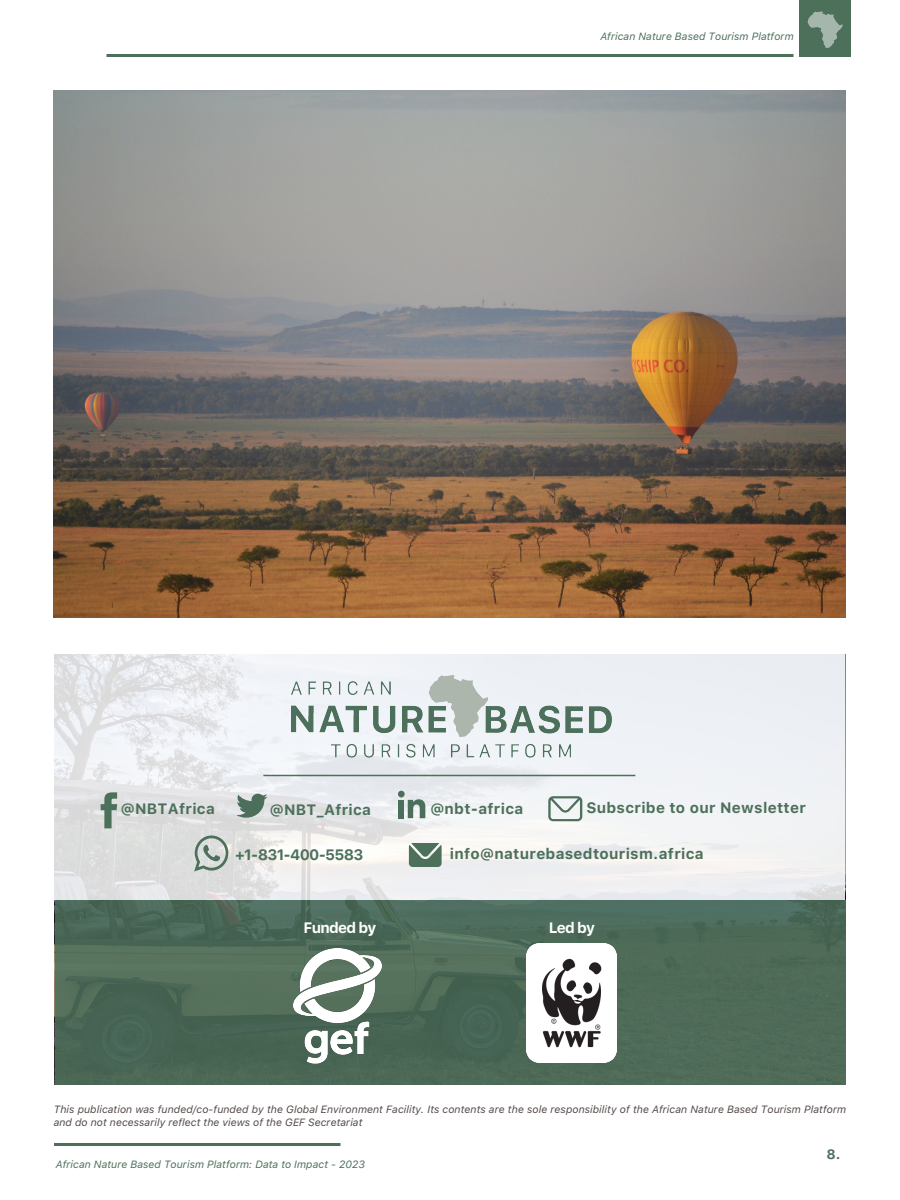
<style>
.page{position:relative;width:900px;height:1200px;background:#fff}
.page>*{position:absolute;margin:0;border:0;box-sizing:border-box;transform-origin:0 0}
.t1{font:700 15px "Galvji";letter-spacing:.02em;color:#4d705b}
.t2{font:700 15px "Galvji";letter-spacing:-.05em;color:#4d705b}
.t3{font:700 15px "Galvji";letter-spacing:-.05em;color:#fff}
.t4{font:700 13.5px "Galvji";color:#4d705b}
.t5{font:italic 10.5px/13.5px "Galvji";color:#524a47}
.t6{font:italic 10.5px "Galvji";color:#4d705b}
</style>
<div class="page">
<div style="left:800px;top:0;width:51px;height:57px;background:#4d705b"></div>
<svg style="left:808px;top:11px;width:35px;height:37px"></svg>
<hr style="left:107px;top:54px;width:687px;height:3px;background:#4d705b">
<hr style="left:54px;top:1143px;width:287px;height:3px;background:#4d705b">
<img style="left:54px;top:90px;width:792px;height:528px">
<svg style="left:54px;top:654px;width:791px;height:246px;fill:#edeff2"></svg>
<img style="left:262px;top:654px;width:376px;height:116px">
<hr style="left:263px;top:775px;width:372px;height:1px;background:#4d705b">
<svg style="left:409px;top:843px;width:33px;height:24px"></svg>
<svg style="left:101px;top:792px;width:16px;height:36px"></svg>
<svg style="left:236px;top:794px;width:32px;height:24px"></svg>
<div style="left:398px;top:800px;width:6px;height:18px;background:#4b6f5a"></div>
<div style="left:398px;top:791px;width:7px;height:6px;background:#4b6f5a;border-radius:50%"></div>
<svg style="left:408px;top:799px;width:17px;height:19px"></svg>
<svg style="left:194px;top:836px;width:34px;height:36px"></svg>
<svg style="left:548px;top:796px;width:34px;height:25px"></svg>
<div style="left:55px;top:900px;width:791px;height:184px;background:#4d705b"></div>
<img style="left:293px;top:948px;width:88px;height:115px">
<img style="left:527px;top:943px;width:90px;height:119px">
<p class="t6" style="left:600px;top:32px;width:195px">African Nature Based Tourism Platform</p>
<h1 class="t1" style="left:121px;top:802px;width:96px">@NBTAfrica</h1>
<h1 class="t1" style="left:270px;top:803px;width:103px">@NBT_Africa</h1>
<h1 class="t1" style="left:430px;top:802px;width:94px">@nbt-africa</h1>
<h1 class="t1" style="left:586px;top:801px;width:221px">Subscribe to our Newsletter</h1>
<h1 class="t2" style="left:235px;top:848px;width:130px">+1-831-400-5583</h1>
<h1 class="t1" style="left:450px;top:847px;width:255px">info@naturebasedtourism.africa</h1>
<h1 class="t3" style="left:304px;top:921px;width:74px">Funded by</h1>
<h1 class="t3" style="left:549px;top:921px;width:48px">Led by</h1>
<p class="t5" style="left:53px;top:1102px;width:794px">This publication was funded/co-funded by the Global Environment Facility. Its contents are the sole responsibility of the African Nature Based Tourism Platform and do not necessarily reflect the views of the GEF Secretariat</p>
<p class="t6" style="left:56px;top:1160px;width:311px">African Nature Based Tourism Platform: Data to Impact - 2023</p>
<p class="t4" style="left:826px;top:1149px;width:16px">8.</p>
</div>
